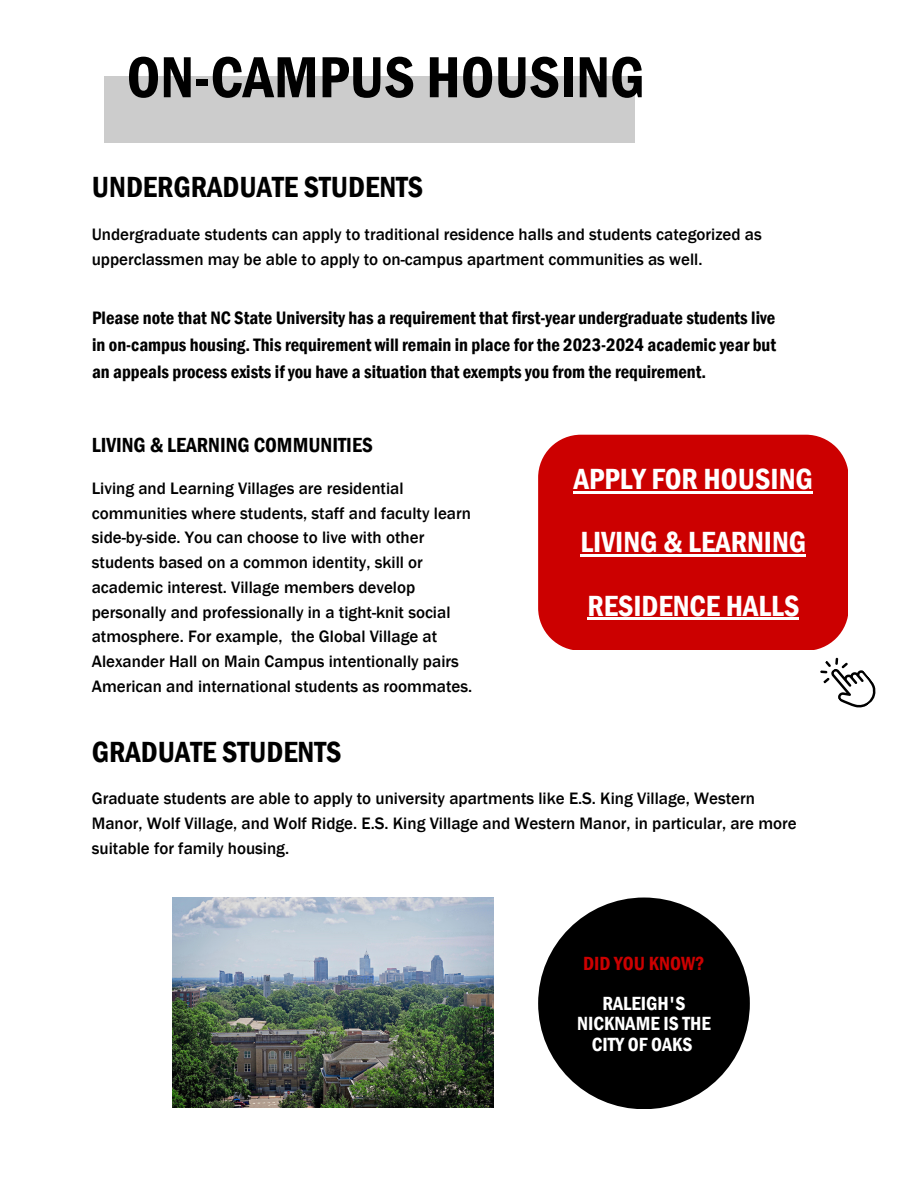
<style>
.page{position:relative;width:918px;height:1188px;background:#fff}
.page>*{position:absolute;margin:0;border:0;box-sizing:border-box;transform-origin:0 0}
.t1{font:600 condensed 60px "Franklin Gothic";color:#000}
.t2{font:600 condensed 30px/63.2px "Franklin Gothic";color:#fff}
.t3{font:600 condensed 30px "Franklin Gothic";color:#000}
.t4{font:600 condensed 21px "Franklin Gothic";color:#000}
.t5{font:600 condensed 19.65px/20.2px "Franklin Gothic";color:#fff;text-align:center}
.t6{font:600 condensed 19.65px "Franklin Gothic";color:#c00}
.t7{font:600 condensed 18.45px/27px "Franklin Gothic";color:#000;text-align:justify}
.t8{font:500 16.95px/24.8px "Franklin Gothic";color:#000}
</style>
<div class="page">
<div style="left:104px;top:76px;width:530px;height:67px;background:#ccc"></div>
<div style="left:538px;top:435px;width:310px;height:215px;background:#c00"></div>
<svg style="left:820px;top:657px;width:56px;height:51px"></svg>
<div style="left:538px;top:898px;width:212px;height:211px;background:#000;border-radius:50%"></div>
<img style="left:172px;top:898px;width:322px;height:210px">
<hr style="left:574px;top:491px;width:239px;height:3px;background:#fff">
<hr style="left:581px;top:555px;width:225px;height:2px;background:#fff">
<hr style="left:587px;top:618px;width:212px;height:2px;background:#fff">
<h1 class="t1" style="left:127px;top:42px;width:520px">ON-CAMPUS HOUSING</h1>
<h2 class="t3" style="left:92px;top:170px;width:333px">UNDERGRADUATE STUDENTS</h2>
<p class="t8" style="left:92px;top:222px;width:672px">Undergraduate students can apply to traditional residence halls and students categorized as upperclassmen may be able to apply to on-campus apartment communities as well.</p>
<p class="t7" style="left:92px;top:304px;width:685px">Please note that NC State University has a requirement that first-year undergraduate students live in on-campus housing. This requirement will remain in place for the 2023-2024 academic year but an appeals process exists if you have a situation that exempts you from the requirement.</p>
<p class="t4" style="left:92px;top:433px;width:282px">LIVING &amp; LEARNING COMMUNITIES</p>
<p class="t8" style="left:92px;top:476px;width:382px">Living and Learning Villages are residential communities where students, staff and faculty learn side-by-side. You can choose to live with other students based on a common identity, skill or academic interest. Village members develop personally and professionally in a tight-knit social atmosphere. For example, the Global Village at Alexander Hall on Main Campus intentionally pairs American and international students as roommates.</p>
<h2 class="t2" style="left:574px;top:447px;width:241px">APPLY FOR HOUSING<br>LIVING &amp; LEARNING<br>RESIDENCE HALLS</h2>
<h2 class="t3" style="left:92px;top:735px;width:251px">GRADUATE STUDENTS</h2>
<p class="t8" style="left:92px;top:786px;width:707px">Graduate students are able to apply to university apartments like E.S. King Village, Western<br>Manor, Wolf Village, and Wolf Ridge. E.S. King Village and Western Manor, in particular, are more suitable for family housing.</p>
<p class="t6" style="left:583px;top:952px;width:123px">DID YOU KNOW?</p>
<p class="t5" style="left:577px;top:993px;width:135px">RALEIGH'S<br>NICKNAME IS THE<br>CITY OF OAKS</p>
</div>
